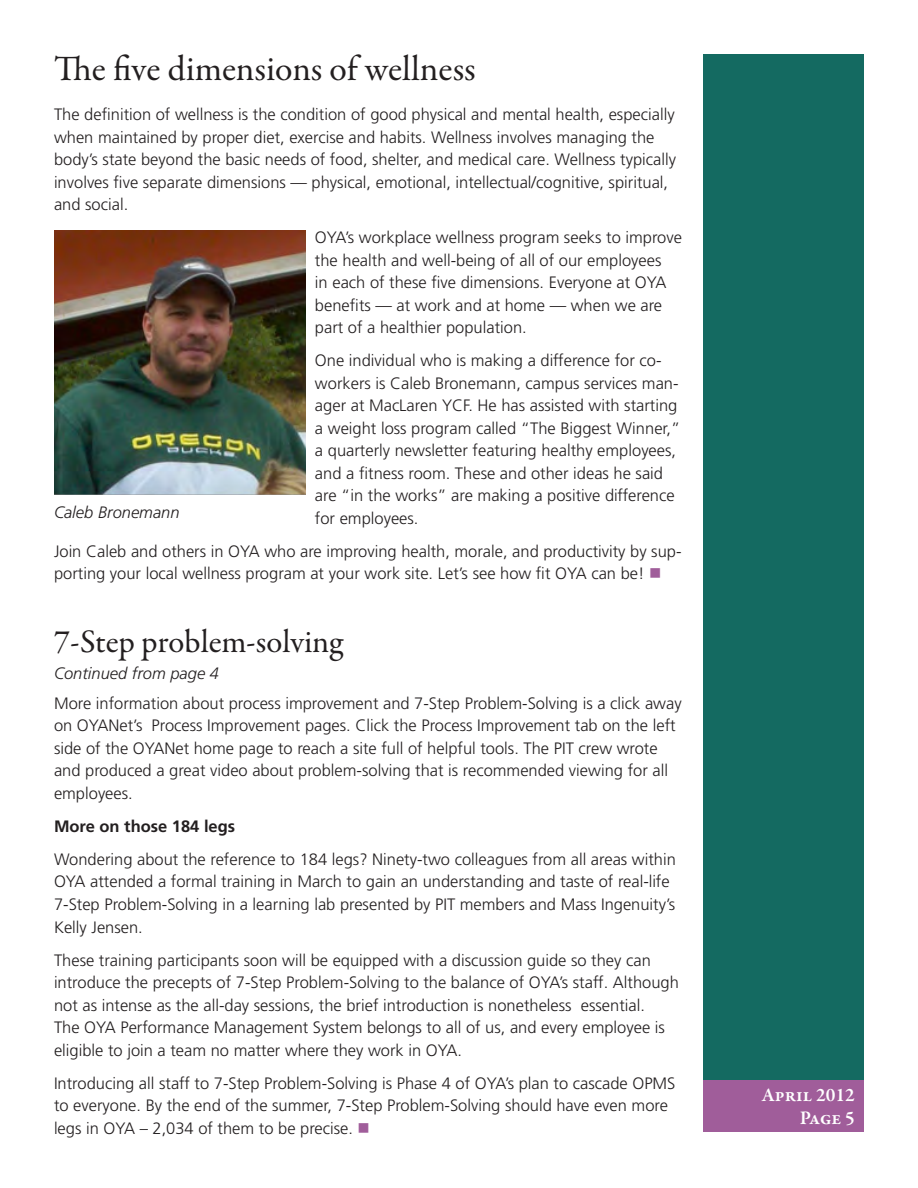
<style>
.page{position:relative;width:918px;height:1188px;background:#fff}
.page>*{position:absolute;margin:0;border:0;box-sizing:border-box;transform-origin:0 0}
.t1{font:36px "Garamond Premr Pro";letter-spacing:-.005em;color:#231f20}
.t2{font:33px "Garamond Premr Pro";letter-spacing:.005em;color:#231f20}
.t3{font:600 19.5px "Garamond Premr Pro";color:#fff}
.t4{font:300 16.5px/22.5px "Frutiger LT Pro";color:#231f20}
.t5{font:italic 300 16.5px "Frutiger LT Pro";color:#231f20}
.t6{font:700 16.5px "Frutiger LT Pro";color:#231f20}
.s1{color:#a05d9a}
</style>
<div class="page">
<div style="left:704px;top:54px;width:160px;height:1026px;background:#146a61"></div>
<div style="left:704px;top:1080px;width:160px;height:52px;background:#a05d9a"></div>
<img style="left:54px;top:230px;width:252px;height:265px">
<p class="t1" style="left:54px;top:47px;width:423px">The five dimensions of wellness</p>
<p class="t4" style="left:54px;top:104px;width:624px">The definition of wellness is the condition of good physical and mental health, especially when maintained by proper diet, exercise and habits. Wellness involves managing the body’s state beyond the basic needs of food, shelter, and medical care. Wellness typically involves five separate dimensions — physical, emotional, intellectual/cognitive, spiritual, and social.</p>
<p class="t4" style="left:315px;top:227px;width:368px">OYA’s workplace wellness program seeks to improve the health and well-being of all of our employees<br>in each of these five dimensions. Everyone at OYA benefits — at work and at home — when we are part of a healthier population.</p>
<p class="t4" style="left:315px;top:350px;width:367px">One individual who is making a difference for co&shy;workers is Caleb Bronemann, campus services man&shy;ager at MacLaren YCF. He has assisted with starting a weight loss program called “The Biggest Winner,” a quarterly newsletter featuring healthy employees, and a fitness room. These and other ideas he said are “in the works” are making a positive difference for employees.</p>
<p class="t4" style="left:54px;top:540px;width:629px">Join Caleb and others in OYA who are improving health, morale, and productivity by sup&shy;porting your local wellness program at your work site. Let’s see how fit OYA can be! <span class="s1">■</span></p>
<p class="t5" style="left:54px;top:503px;width:127px">Caleb Bronemann</p>
<p class="t2" style="left:54px;top:621px;width:290px">7-Step problem-solving</p>
<p class="t5" style="left:54px;top:664px;width:167px">Continued from page 4</p>
<p class="t4" style="left:54px;top:692px;width:629px">More information about process improvement and 7-Step Problem-Solving is a click away on OYANet’s Process Improvement pages. Click the Process Improvement tab on the left side of the OYANet home page to reach a site full of helpful tools. The PIT crew wrote and produced a great video about problem-solving that is recommended viewing for all employees.</p>
<p class="t6" style="left:54px;top:817px;width:183px">More on those 184 legs</p>
<p class="t4" style="left:54px;top:848px;width:623px">Wondering about the reference to 184 legs? Ninety-two colleagues from all areas within OYA attended a formal training in March to gain an understanding and taste of real-life 7-Step Problem-Solving in a learning lab presented by PIT members and Mass Ingenuity’s Kelly Jensen.</p>
<p class="t4" style="left:54px;top:949px;width:626px">These training participants soon will be equipped with a discussion guide so they can introduce the precepts of 7-Step Problem-Solving to the balance of OYA’s staff. Although not as intense as the all-day sessions, the brief introduction is nonetheless essential.<br>The OYA Performance Management System belongs to all of us, and every employee is eligible to join a team no matter where they work in OYA.</p>
<p class="t4" style="left:54px;top:1072px;width:623px">Introducing all staff to 7-Step Problem-Solving is Phase 4 of OYA’s plan to cascade OPMS to everyone. By the end of the summer, 7-Step Problem-Solving should have even more legs in OYA – 2,034 of them to be precise. <span class="s1">■</span></p>
<p class="t3" style="left:762px;top:1083px;width:95px">April 2012</p>
<p class="t3" style="left:800px;top:1106px;width:57px">Page 5</p>
</div>
